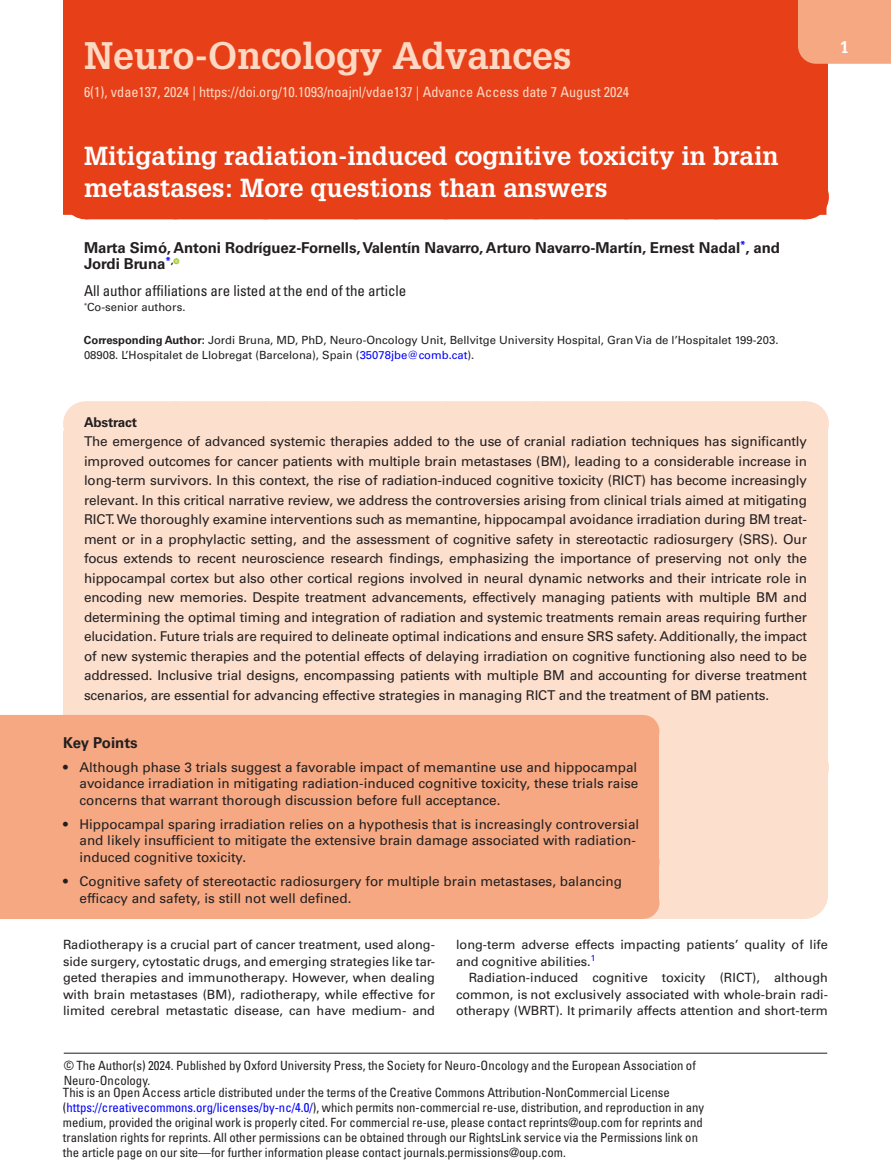
<style>
.page{position:relative;width:891px;height:1175px;background:#fff}
.page>*{position:absolute;margin:0;border:0;box-sizing:border-box;transform-origin:0 0}
.t1{font:700 37.5px "Glypha LT Std";color:#fdd8c3}
.t2{font:700 25.5px/31.5px "Glypha LT Std";color:#fff}
.t3{font:700 16.5px "Glypha LT Std";color:#fff}
.REV_Authors{font:700 15px/16.5px "Univers LT Std";letter-spacing:-.005em;color:#231f20}
.Aff_Text{font:condensed 15px "Univers LT Std";color:#231f20}
.Keywords_Title{font:700 15px "Univers LT Std";color:#231f20}
.t4{font:condensed 14.25px "Univers LT Std";color:#fdd8c3}
.REV_Abstract{font:13.5px/19.5px "Univers LT Std";letter-spacing:-.01em;color:#231f20;text-align:justify}
.Keypoints1{font:13.5px/16.5px "Univers LT Std";color:#231f20;text-align:justify}
.Keypoints{font:13.5px/16.5px "Univers LT Std";color:#231f20}
.Keypoints2{font:13.5px/16.5px "Univers LT Std";color:#231f20}
.Abstract_Title{font:700 13.5px "Univers LT Std";letter-spacing:-.015em;color:#231f20}
.REV_License{font:condensed 12.75px/15px "Univers LT Std";color:#231f20}
.REV_Text{font:12.75px/16.5px "Univers LT Std";color:#231f20;text-align:justify}
.REV_TextInd{font:12.75px/16.5px "Univers LT Std";color:#231f20;text-align:justify}
.REV_CopyrightLine{font:condensed 12.75px/15px "Univers LT Std";color:#231f20}
.FM_Correspondence{font:11.25px/15px "Univers LT Std";color:#231f20}
.FM_Correspondence1{font:11.25px "Univers LT Std";color:#231f20}
.s1{font-weight:700}
.s2{color:#00f}
</style>
<div class="page">
<div style="left:63px;top:0;width:765px;height:166px;background:#e73f18"></div>
<div style="left:798px;top:0;width:93px;height:64px;background:#f5a882"></div>
<svg style="left:173px;top:258px;width:6px;height:6px"></svg>
<div style="left:86px;top:401px;width:720px;height:45px;background:#fcdfcd"></div>
<svg style="left:180px;top:401px;width:580px;height:1px"></svg>
<hr style="left:806px;top:401px;width:1px;height:45px;background:#fcdfcd">
<div style="left:63px;top:430px;width:765px;height:489px;background:#fcdfcd"></div>
<div style="left:86px;top:745px;width:720px;height:45px;background:#fcdfcd"></div>
<hr style="left:806px;top:745px;width:1px;height:45px;background:#fcdfcd">
<div style="left:0;top:715px;width:642px;height:33px;background:#f5a882"></div>
<svg style="left:643px;top:715px;width:117px;height:33px;background:#fbd8c3"></svg>
<hr style="left:642px;top:715px;width:1px;height:33px;background:#f5a882">
<div style="left:0;top:748px;width:659px;height:60px;background:#f5a882"></div>
<div style="left:0;top:805px;width:659px;height:57px;background:#f5a882"></div>
<div style="left:0;top:862px;width:659px;height:44px;background:#f5a882"></div>
<div style="left:0;top:886px;width:642px;height:33px;background:#f5a882"></div>
<hr style="left:642px;top:886px;width:1px;height:33px;background:#f5a882">
<div style="left:63px;top:166px;width:765px;height:53px;background:#e73f18"></div>
<hr style="left:86px;top:174px;width:1px;height:45px;background:#e73f18">
<hr style="left:806px;top:174px;width:1px;height:45px;background:#e73f18">
<hr style="left:64px;top:1052px;width:763px;height:1px;background:#1d1e1f">
<h1 class="t1" style="left:84px;top:32px;width:489px">Neuro-Oncology Advances</h1>
<p class="t4" style="left:84px;top:83px;width:547px">6(1), vdae137, 2024 | https://doi.org/10.1093/noajnl/vdae137 | Advance Access date 7 August 2024</p>
<h1 class="t2" style="left:84px;top:140px;width:696px">Mitigating radiation-induced cognitive toxicity in brain metastases: More questions than answers</h1>
<p class="REV_Authors" style="left:84px;top:239px;width:697px">Marta Simó, Antoni Rodríguez-Fornells, Valentín Navarro, Arturo Navarro-Martín, Ernest Nadal<sup>*</sup>, and<br>Jordi Bruna<sup>*</sup><sup>,</sup></p>
<p class="Aff_Text" style="left:84px;top:281px;width:324px">All author affiliations are listed at the end of the article</p>
<p class="FM_Correspondence1" style="left:84px;top:300px;width:103px"><sup>*</sup>Co-senior authors.</p>
<p class="FM_Correspondence" style="left:84px;top:332px;width:696px"><span class="s1">Corresponding Author:</span> Jordi Bruna, MD, PhD, Neuro-Oncology Unit, Bellvitge University Hospital, Gran Via de l’Hospitalet 199-203.<br>08908. L’Hospitalet de Llobregat (Barcelona), Spain (<span class="s2">35078jbe@comb.cat</span>).</p>
<p class="t3" style="left:840px;top:37px;width:11px">1</p>
<p class="Abstract_Title" style="left:84px;top:414px;width:55px">Abstract</p>
<p class="REV_Abstract" style="left:84px;top:432px;width:725px">The emergence of advanced systemic therapies added to the use of cranial radiation techniques has significantly improved outcomes for cancer patients with multiple brain metastases (BM), leading to a considerable increase in long-term survivors. In this context, the rise of radiation-induced cognitive toxicity (RICT) has become increasingly relevant. In this critical narrative review, we address the controversies arising from clinical trials aimed at mitigating RICT. We thoroughly examine interventions such as memantine, hippocampal avoidance irradiation during BM treat&shy;ment or in a prophylactic setting, and the assessment of cognitive safety in stereotactic radiosurgery (SRS). Our focus extends to recent neuroscience research findings, emphasizing the importance of preserving not only the hippocampal cortex but also other cortical regions involved in neural dynamic networks and their intricate role in encoding new memories. Despite treatment advancements, effectively managing patients with multiple BM and determining the optimal timing and integration of radiation and systemic treatments remain areas requiring further elucidation. Future trials are required to delineate optimal indications and ensure SRS safety. Additionally, the impact of new systemic therapies and the potential effects of delaying irradiation on cognitive functioning also need to be addressed. Inclusive trial designs, encompassing patients with multiple BM and accounting for diverse treatment scenarios, are essential for advancing effective strategies in managing RICT and the treatment of BM patients.</p>
<p class="Keywords_Title" style="left:63px;top:734px;width:76px">Key Points</p>
<p class="Keypoints1" style="left:80px;top:759px;width:560px;text-indent:-16px">• Although phase 3 trials suggest a favorable impact of memantine use and hippocampal avoidance irradiation in mitigating radiation-induced cognitive toxicity, these trials raise concerns that warrant thorough discussion before full acceptance.</p>
<p class="Keypoints" style="left:80px;top:816px;width:561px;text-indent:-16px">• Hippocampal sparing irradiation relies on a hypothesis that is increasingly controversial and likely insufficient to mitigate the extensive brain damage associated with radiation&shy;induced cognitive toxicity.</p>
<p class="Keypoints2" style="left:80px;top:873px;width:544px;text-indent:-16px">• Cognitive safety of stereotactic radiosurgery for multiple brain metastases, balancing efficacy and safety, is still not well defined.</p>
<p class="REV_Text" style="left:63px;top:936px;width:374px">Radiotherapy is a crucial part of cancer treatment, used along&shy;side surgery, cytostatic drugs, and emerging strategies like tar&shy;geted therapies and immunotherapy. However, when dealing with brain metastases (BM), radiotherapy, while effective for limited cerebral metastatic disease, can have medium- and</p>
<p class="REV_Text" style="left:456px;top:936px;width:373px">long-term adverse effects impacting patients’ quality of life and cognitive abilities.<sup>1</sup></p>
<p class="REV_TextInd" style="left:456px;top:969px;width:374px;text-indent:13px">Radiation-induced cognitive toxicity (RICT), although common, is not exclusively associated with whole-brain radi&shy;otherapy (WBRT). It primarily affects attention and short-term</p>
<p class="REV_CopyrightLine" style="left:64px;top:1057px;width:634px">© The Author(s) 2024. Published by Oxford University Press, the Society for Neuro-Oncology and the European Association of<br>Neuro-Oncology.</p>
<p class="REV_License" style="left:63px;top:1085px;width:643px">This is an Open Access article distributed under the terms of the Creative Commons Attribution-NonCommercial License (<span class="s2">https://creativecommons.org/licenses/by-nc/4.0/</span>), which permits non-commercial re-use, distribution, and reproduction in any medium, provided the original work is properly cited. For commercial re-use, please contact reprints@oup.com for reprints and translation rights for reprints. All other permissions can be obtained through our RightsLink service via the Permissions link on the article page on our site—for further information please contact journals.permissions@oup.com.</p>
</div>
